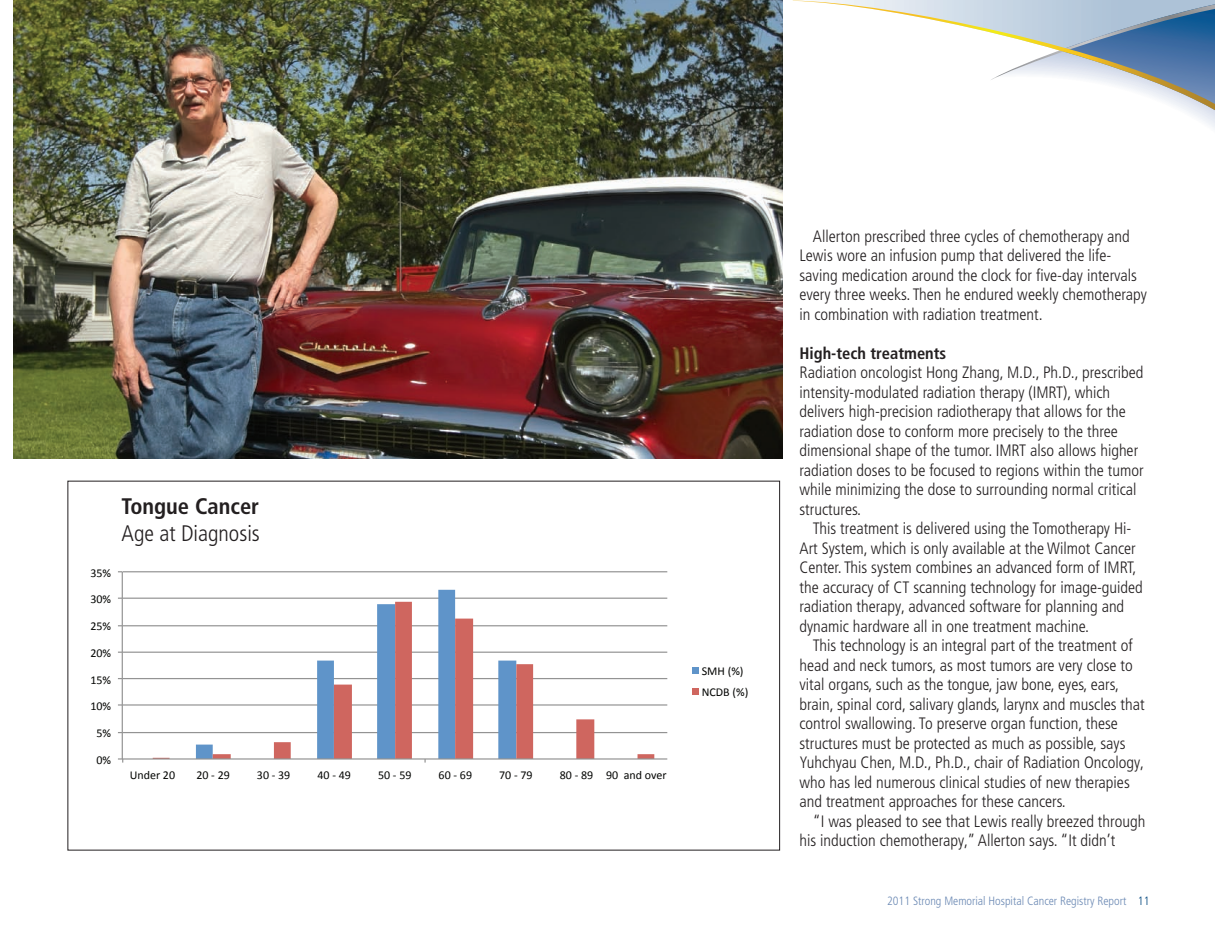
<style>
.page{position:relative;width:1215px;height:945px;background:#fff}
.page>*{position:absolute;margin:0;border:0;box-sizing:border-box;transform-origin:0 0}
.t1{font:300 condensed 22.5px "Frutiger LT Pro";color:#231f20}
.t2{font:700 condensed 22.5px "Frutiger LT Pro";color:#231f20}
.t3{font:300 condensed 16.5px/19.5px "Frutiger LT Pro";color:#231f20}
.t4{font:700 condensed 16.5px "Frutiger LT Pro";color:#231f20}
.t5{font:12px/21.6px "Calibri";color:#040503}
.t6{font:300 condensed 12px "Frutiger LT Pro";color:#6b89b4}
.s1{color:#00467e}
</style>
<div class="page">
<svg style="left:1186px;top:110px;width:29px;height:18px"></svg>
<svg style="left:800px;top:1px;width:415px;height:109px"></svg>
<img style="left:14px;top:0;width:769px;height:459px">
<svg style="left:118px;top:571px;width:581px;height:192px"></svg>
<p class="t5" style="left:90px;top:562px;width:22px">35%</p>
<p class="t5" style="left:90px;top:589px;width:22px">30%</p>
<p class="t5" style="left:90px;top:615px;width:22px">25%</p>
<p class="t5" style="left:90px;top:642px;width:22px">20%</p>
<p class="t5" style="left:90px;top:669px;width:22px">15%</p>
<p class="t5" style="left:90px;top:696px;width:22px">10%</p>
<p class="t5" style="left:96px;top:722px;width:16px">5%</p>
<p class="t5" style="left:96px;top:749px;width:16px">0%</p>
<h1 class="t2" style="left:122px;top:493px;width:139px">Tongue Cancer</h1>
<h1 class="t1" style="left:122px;top:521px;width:140px">Age at Diagnosis</h1>
<p class="t5" style="left:130px;top:764px;width:47px">Under 20</p>
<p class="t5" style="left:196px;top:764px;width:35px">20 --‐ 29</p>
<p class="t5" style="left:257px;top:764px;width:35px">30 --‐ 39</p>
<p class="t5" style="left:318px;top:764px;width:35px">40 --‐ 49</p>
<p class="t5" style="left:378px;top:764px;width:35px">50 --‐ 59</p>
<p class="t5" style="left:439px;top:764px;width:35px">60 --‐ 69</p>
<p class="t5" style="left:499px;top:764px;width:35px">70 --‐ 79</p>
<p class="t5" style="left:560px;top:764px;width:109px">80 --‐ 89 90 and over</p>
<p class="t5" style="left:702px;top:660px;width:48px">SMH (%)<br>NCDB (%)</p>
<p class="t3" style="left:800px;top:227px;width:349px;text-indent:13px">Allerton prescribed three cycles of chemotherapy and Lewis wore an infusion pump that delivered the life&shy;saving medication around the clock for five-day intervals every three weeks. Then he endured weekly chemotherapy in combination with radiation treatment.</p>
<p class="t4" style="left:800px;top:343px;width:148px">High-tech treatments</p>
<p class="t3" style="left:800px;top:363px;width:346px">Radiation oncologist Hong Zhang, M.D., Ph.D., prescribed intensity-modulated radiation therapy (IMRT), which delivers high-precision radiotherapy that allows for the radiation dose to conform more precisely to the three dimensional shape of the tumor. IMRT also allows higher radiation doses to be focused to regions within the tumor while minimizing the dose to surrounding normal critical structures.</p>
<p class="t3" style="left:800px;top:519px;width:345px;text-indent:13px">This treatment is delivered using the Tomotherapy Hi-Art System, which is only available at the Wilmot Cancer Center. This system combines an advanced form of IMRT, the accuracy of CT scanning technology for image-guided radiation therapy, advanced software for planning and dynamic hardware all in one treatment machine.</p>
<p class="t3" style="left:800px;top:636px;width:347px;text-indent:13px">This technology is an integral part of the treatment of head and neck tumors, as most tumors are very close to vital organs, such as the tongue, jaw bone, eyes, ears, brain, spinal cord, salivary glands, larynx and muscles that control swallowing. To preserve organ function, these structures must be protected as much as possible, says Yuhchyau Chen, M.D., Ph.D., chair of Radiation Oncology, who has led numerous clinical studies of new therapies and treatment approaches for these cancers.</p>
<p class="t3" style="left:800px;top:812px;width:347px;text-indent:13px">“I was pleased to see that Lewis really breezed through his induction chemotherapy,” Allerton says. “It didn’t</p>
<p class="t6" style="left:887px;top:893px;width:264px">2011 Strong Memorial Hospital Cancer Registry Report <span class="s1">11</span></p>
</div>
